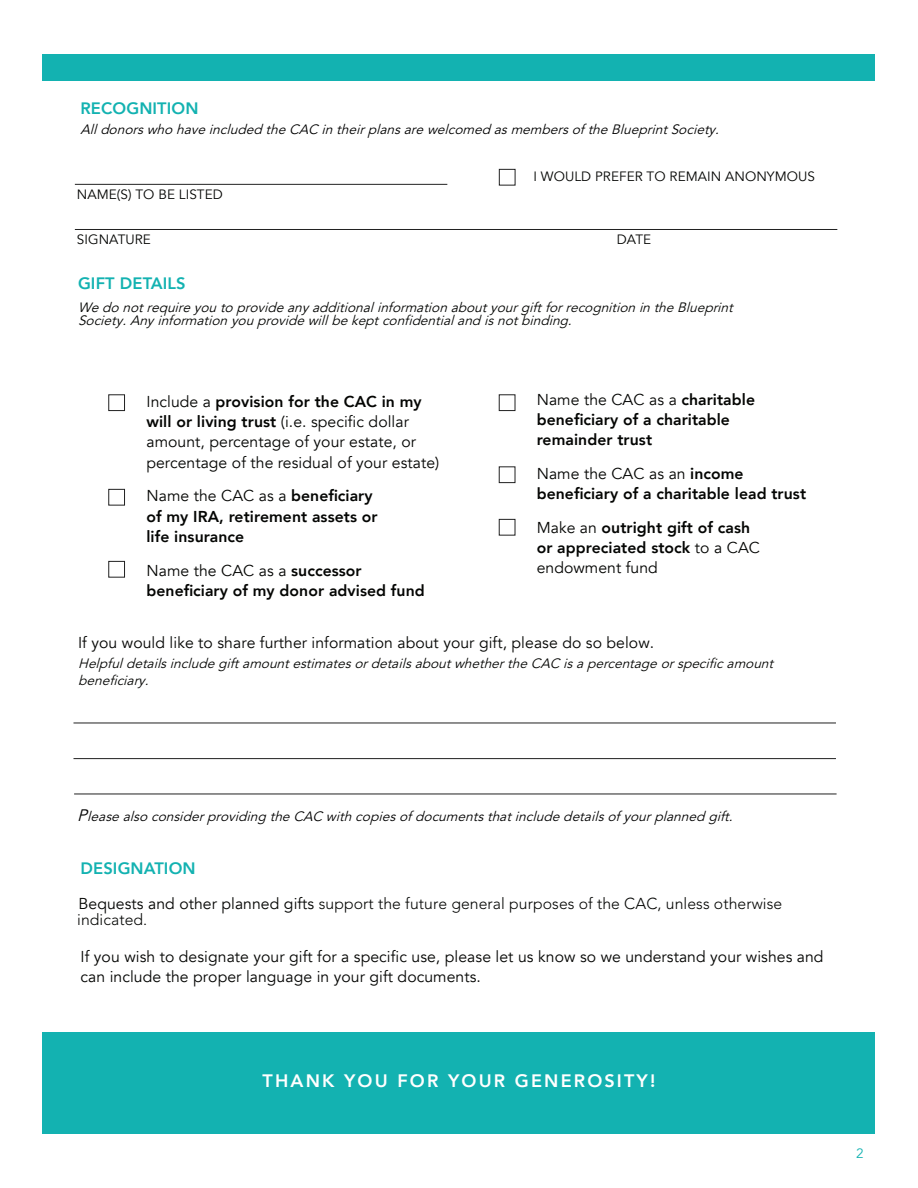
<style>
.page{position:relative;width:918px;height:1188px;background:#fff}
.page>*{position:absolute;margin:0;border:0;box-sizing:border-box;transform-origin:0 0}
.Footer_Avenir_Heavy{font:800 18px "Avenir";letter-spacing:.12em;color:#fff}
.Avenir_Heavy_11pt_Al{font:800 16.5px "Avenir";letter-spacing:.005em;color:#13b2b1}
.Main_Copy_Avenir_Boo{font:800 16.5px "Avenir";letter-spacing:.005em;color:#13b2b1}
.Main_Copy_Avenir_Boo-2{font:15.75px/20.2px "Avenir";letter-spacing:.005em;color:#040503}
.Main_Copy_Avenir_Boo-3{font:800 15.75px/20.2px "Avenir";letter-spacing:.005em;color:#040503}
.t1{font:300 15.75px/15.8px "Avenir";letter-spacing:.005em;color:#040503}
.Main_Copy_Avenir_Boo-4{font:italic 13.5px/13.5px "Avenir";letter-spacing:.005em;color:#040503}
.Avenir_Heavy_11pt_Al-2{font:italic 13.5px "Avenir";color:#000}
.Avenir_Book_9pt_All{font:13.5px "Avenir";letter-spacing:.005em;color:#040503}
.t2{font:13.5px "Avenir";color:#13b2b1}
.s1{font-weight:800}
.s2{font-weight:400}
.s3{font-size:16.5px}
</style>
<div class="page">
<div style="left:43px;top:1033px;width:832px;height:101px;background:#13b2b1"></div>
<hr style="left:75px;top:184px;width:372px;height:1px;background:#212121">
<hr style="left:75px;top:229px;width:762px;height:1px;background:#212121">
<div style="left:499px;top:169px;width:16px;height:16px;background:#fff;border:1px solid #212121"></div>
<div style="left:109px;top:395px;width:16px;height:16px;background:#fff;border:1px solid #212121"></div>
<div style="left:499px;top:395px;width:16px;height:16px;background:#fff;border:1px solid #212121"></div>
<div style="left:499px;top:467px;width:16px;height:16px;background:#fff;border:1px solid #212121"></div>
<div style="left:109px;top:489px;width:16px;height:16px;background:#fff;border:1px solid #212121"></div>
<div style="left:499px;top:519px;width:16px;height:16px;background:#fff;border:1px solid #212121"></div>
<div style="left:109px;top:561px;width:16px;height:16px;background:#fff;border:1px solid #212121"></div>
<div style="left:43px;top:54px;width:832px;height:27px;background:#13b2b1"></div>
<hr style="left:74px;top:794px;width:763px;height:1px;background:#212121">
<hr style="left:74px;top:723px;width:762px;height:1px;background:#212121">
<hr style="left:74px;top:758px;width:762px;height:1px;background:#212121">
<p class="Avenir_Heavy_11pt_Al" style="left:80px;top:96px;width:120px">RECOGNITION</p>
<p class="Avenir_Heavy_11pt_Al-2" style="left:80px;top:121px;width:644px">Alldonorswho haveincluded theCAC intheirplansarewelcomed asmembersof theBlueprintSociety.</p>
<p class="Avenir_Book_9pt_All" style="left:534px;top:168px;width:283px">I WOULD PREFER TO REMAIN ANONYMOUS</p>
<p class="Avenir_Book_9pt_All" style="left:77px;top:187px;width:147px">NAME(S) TO BE LISTED</p>
<p class="Avenir_Book_9pt_All" style="left:77px;top:232px;width:75px">SIGNATURE</p>
<p class="Avenir_Book_9pt_All" style="left:617px;top:232px;width:36px">DATE</p>
<p class="Main_Copy_Avenir_Boo" style="left:78px;top:271px;width:109px">GIFT DETAILS</p>
<p class="Main_Copy_Avenir_Boo-4" style="left:78px;top:300px;width:660px">Wedonotrequireyoutoprovide anyadditional informationabout yourgiftforrecognitionin theBlueprint<br>Society.Anyinformationyouprovidewillbekeptconfidentialand isnot binding.</p>
<p class="Main_Copy_Avenir_Boo-2" style="left:146px;top:392px;width:294px">Include a <span class="s1">provision for the CAC in my will or living trust</span> (i.e. specific dollar amount, percentage of your estate, or percentage of the residual of your estate)</p>
<p class="Main_Copy_Avenir_Boo-3" style="left:146px;top:486px;width:233px"><span class="s2">Name the CAC as a</span> beneficiary of my IRA, retirement assets or life insurance</p>
<p class="Main_Copy_Avenir_Boo-3" style="left:146px;top:560px;width:280px"><span class="s2">Name the CAC as a</span> successor beneficiary of my donor advised fund</p>
<p class="Main_Copy_Avenir_Boo-3" style="left:537px;top:389px;width:220px"><span class="s2">Name the CAC as a</span> charitable beneficiary of a charitable remainder trust</p>
<p class="Main_Copy_Avenir_Boo-3" style="left:537px;top:463px;width:271px"><span class="s2">Name the CAC as an</span> income beneficiary of a charitable lead trust</p>
<p class="Main_Copy_Avenir_Boo-3" style="left:537px;top:517px;width:225px"><span class="s2">Make an</span> outright gift of cash or appreciated stock <span class="s2">to a CAC endowment fund</span></p>
<p class="Main_Copy_Avenir_Boo-2" style="left:78px;top:633px;width:578px">If you would like to share further information about your gift, please do so below.</p>
<p class="Main_Copy_Avenir_Boo-4" style="left:78px;top:656px;width:701px;line-height:16.2px">HelpfuldetailsincludegiftamountestimatesordetailsaboutwhethertheCAC isapercentageorspecificamount beneficiary.</p>
<p class="Avenir_Heavy_11pt_Al-2" style="left:77px;top:809px;width:661px"><span class="s3">P</span>leasealso considerproviding theCAC withcopiesof documentsthat includedetailsof yourplanned gift.</p>
<p class="Avenir_Heavy_11pt_Al" style="left:81px;top:856px;width:117px">DESIGNATION</p>
<p class="t1" style="left:77px;top:896px;width:707px"><span class="s2">Bequests and other planned gifts</span> support the future general purposes of the CAC, unless otherwise indicated.</p>
<p class="Main_Copy_Avenir_Boo-2" style="left:81px;top:946px;width:744px">If you wish to designate your gift for a specific use, please let us know so we understand your wishes and can include the proper language in your gift documents.</p>
<p class="Footer_Avenir_Heavy" style="left:263px;top:1067px;width:394px">THANK YOU FOR YOUR GENEROSITY!</p>
<p class="t2" style="left:856px;top:1145px;width:9px">2</p>
</div>
